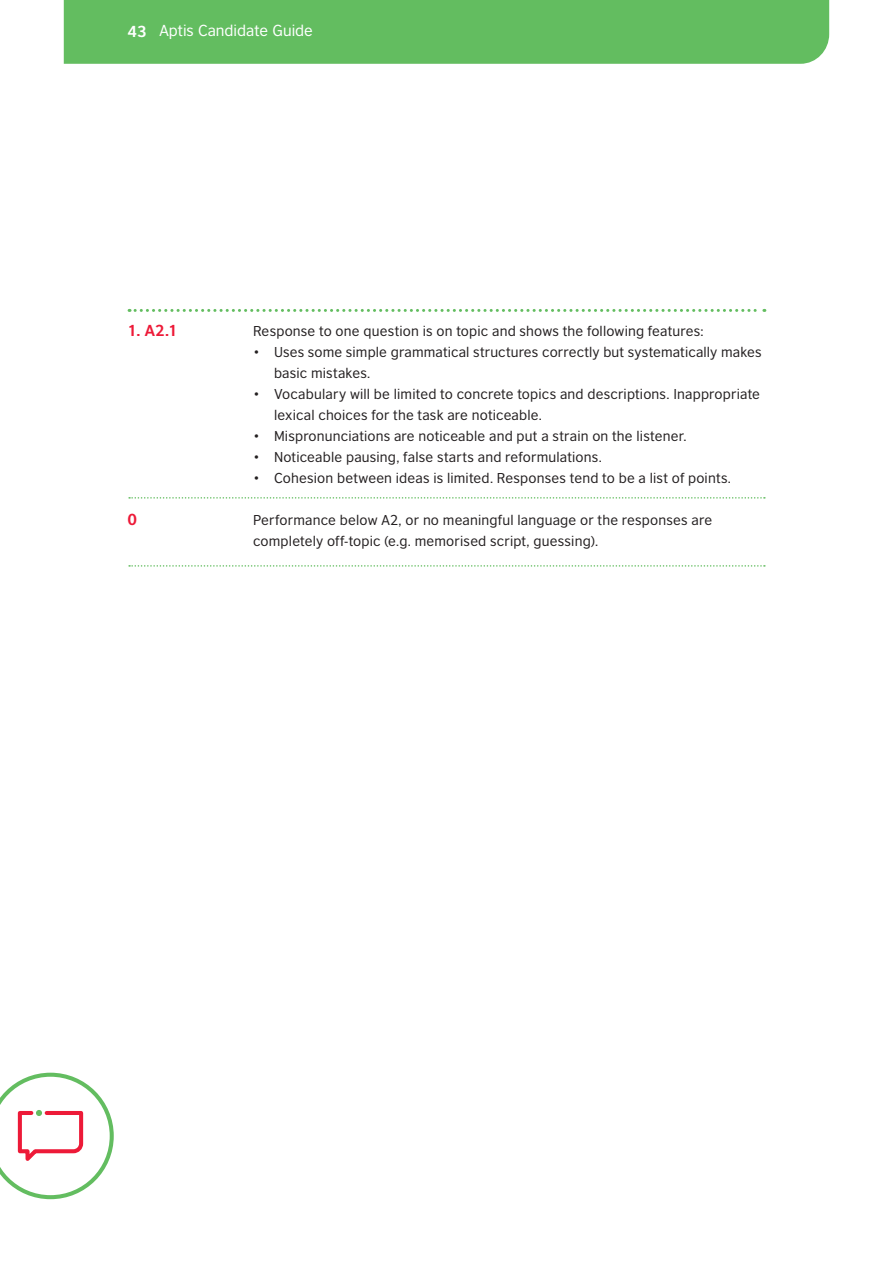
<style>
.page{position:relative;width:893px;height:1263px;background:#fff}
.page>*{position:absolute;margin:0;border:0;box-sizing:border-box;transform-origin:0 0}
.t1{font:15px "British Council Sans CE";color:#fff}
.t2{font:700 15px "British Council Sans CE";color:#ed1a38}
.t3{font:13.5px/21px "British Council Sans CE";letter-spacing:.015em;color:#231f20}
.s1{font-weight:700}
</style>
<div class="page">
<div style="left:64px;top:0;width:765px;height:64px;background:#63bd60"></div>
<svg style="left:0;top:1073px;width:114px;height:126px"></svg>
<svg style="left:129px;top:309px;width:636px;height:3px"></svg>
<svg style="left:129px;top:497px;width:636px;height:2px"></svg>
<svg style="left:129px;top:565px;width:636px;height:2px"></svg>
<p class="t1" style="left:128px;top:22px;width:187px"><span class="s1">43</span> Aptis Candidate Guide</p>
<p class="t2" style="left:128px;top:321px;width:52px">1. A2.1</p>
<p class="t2" style="left:128px;top:510px;width:11px">0</p>
<p class="t3" style="left:253px;top:320px;width:452px">Response to one question is on topic and shows the following features:</p>
<p class="t3" style="left:274px;top:341px;width:489px;text-indent:-21px">• Uses some simple grammatical structures correctly but systematically makes basic mistakes.</p>
<p class="t3" style="left:274px;top:383px;width:487px;text-indent:-21px">• Vocabulary will be limited to concrete topics and descriptions. Inappropriate lexical choices for the task are noticeable.</p>
<p class="t3" style="left:253px;top:425px;width:435px">• Mispronunciations are noticeable and put a strain on the listener.</p>
<p class="t3" style="left:253px;top:446px;width:350px">• Noticeable pausing, false starts and reformulations.</p>
<p class="t3" style="left:253px;top:467px;width:479px">• Cohesion between ideas is limited. Responses tend to be a list of points.</p>
<p class="t3" style="left:253px;top:509px;width:461px">Performance below A2, or no meaningful language or the responses are completely off-topic (e.g. memorised script, guessing).</p>
</div>
